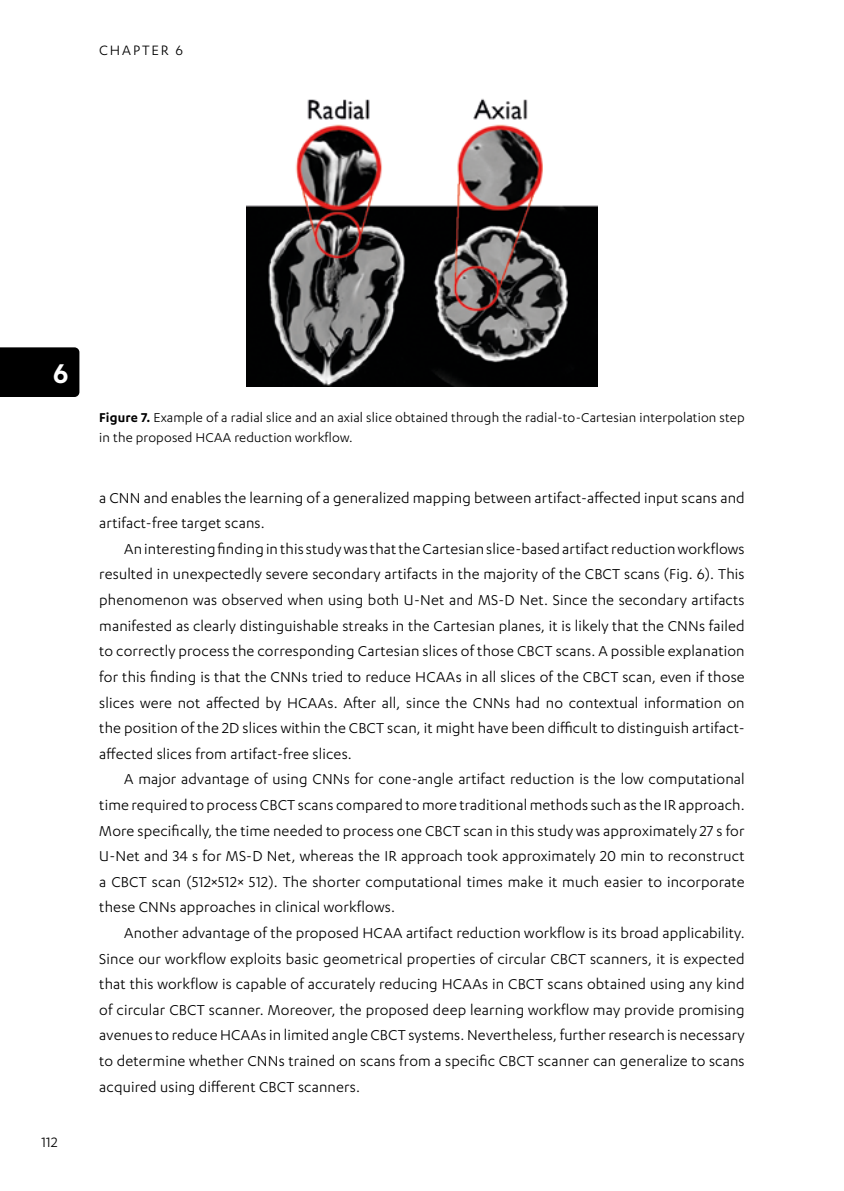
<style>
.page{position:relative;width:844px;height:1191px;background:#fff}
.page>*{position:absolute;margin:0;border:0;box-sizing:border-box;transform-origin:0 0}
.t1{font:600 31.5px "Karbon";color:#fff}
.t2{font:16.62px/25.6px "Karbon";letter-spacing:.01em;color:#000;text-align:justify}
.t3{font:15.75px "Karbon";letter-spacing:.12em;color:#000}
.t4{font:14.88px/20.1px "Karbon";letter-spacing:.01em;color:#000}
.s1{font-weight:600}
</style>
<div class="page">
<div style="left:0;top:347px;width:79px;height:50px;background:#000"></div>
<img style="left:246px;top:98px;width:351px;height:288px">
<p class="t3" style="left:99px;top:42px;width:85px">CHAPTER 6</p>
<h1 class="t1" style="left:53px;top:355px;width:17px">6</h1>
<p class="t3" style="left:41px;top:1133px;width:18px">112</p>
<p class="t4" style="left:99px;top:406px;width:646px"><span class="s1">Figure 7.</span> Example of a radial slice and an axial slice obtained through the radial-to-Cartesian interpolation step in the proposed HCAA reduction workflow.</p>
<p class="t2" style="left:99px;top:484px;width:646px">a CNN and enables the learning of a generalized mapping between artifact-affected input scans and artifact-free target scans.</p>
<p class="t2" style="left:99px;top:535px;width:646px;text-indent:25px">An interesting finding in this study was that the Cartesian slice-based artifact reduction workflows resulted in unexpectedly severe secondary artifacts in the majority of the CBCT scans (Fig. 6). This phenomenon was observed when using both U-Net and MS-D Net. Since the secondary artifacts manifested as clearly distinguishable streaks in the Cartesian planes, it is likely that the CNNs failed to correctly process the corresponding Cartesian slices of those CBCT scans. A possible explanation for this finding is that the CNNs tried to reduce HCAAs in all slices of the CBCT scan, even if those slices were not affected by HCAAs. After all, since the CNNs had no contextual information on the position of the 2D slices within the CBCT scan, it might have been difficult to distinguish artifact&shy;affected slices from artifact-free slices.</p>
<p class="t2" style="left:99px;top:766px;width:646px;text-indent:25px">A major advantage of using CNNs for cone-angle artifact reduction is the low computational time required to process CBCT scans compared to more traditional methods such as the IR approach.<br>More specifically, the time needed to process one CBCT scan in this study was approximately 27 s for U‑Net and 34 s for MS-D Net, whereas the IR approach took approximately 20 min to reconstruct a CBCT scan (512×512× 512). The shorter computational times make it much easier to incorporate these CNNs approaches in clinical workflows.</p>
<p class="t2" style="left:99px;top:919px;width:646px;text-indent:25px">Another advantage of the proposed HCAA artifact reduction workflow is its broad applicability.<br>Since our workflow exploits basic geometrical properties of circular CBCT scanners, it is expected that this workflow is capable of accurately reducing HCAAs in CBCT scans obtained using any kind of circular CBCT scanner. Moreover, the proposed deep learning workflow may provide promising avenues to reduce HCAAs in limited angle CBCT systems. Nevertheless, further research is necessary to determine whether CNNs trained on scans from a specific CBCT scanner can generalize to scans acquired using different CBCT scanners.</p>
</div>
